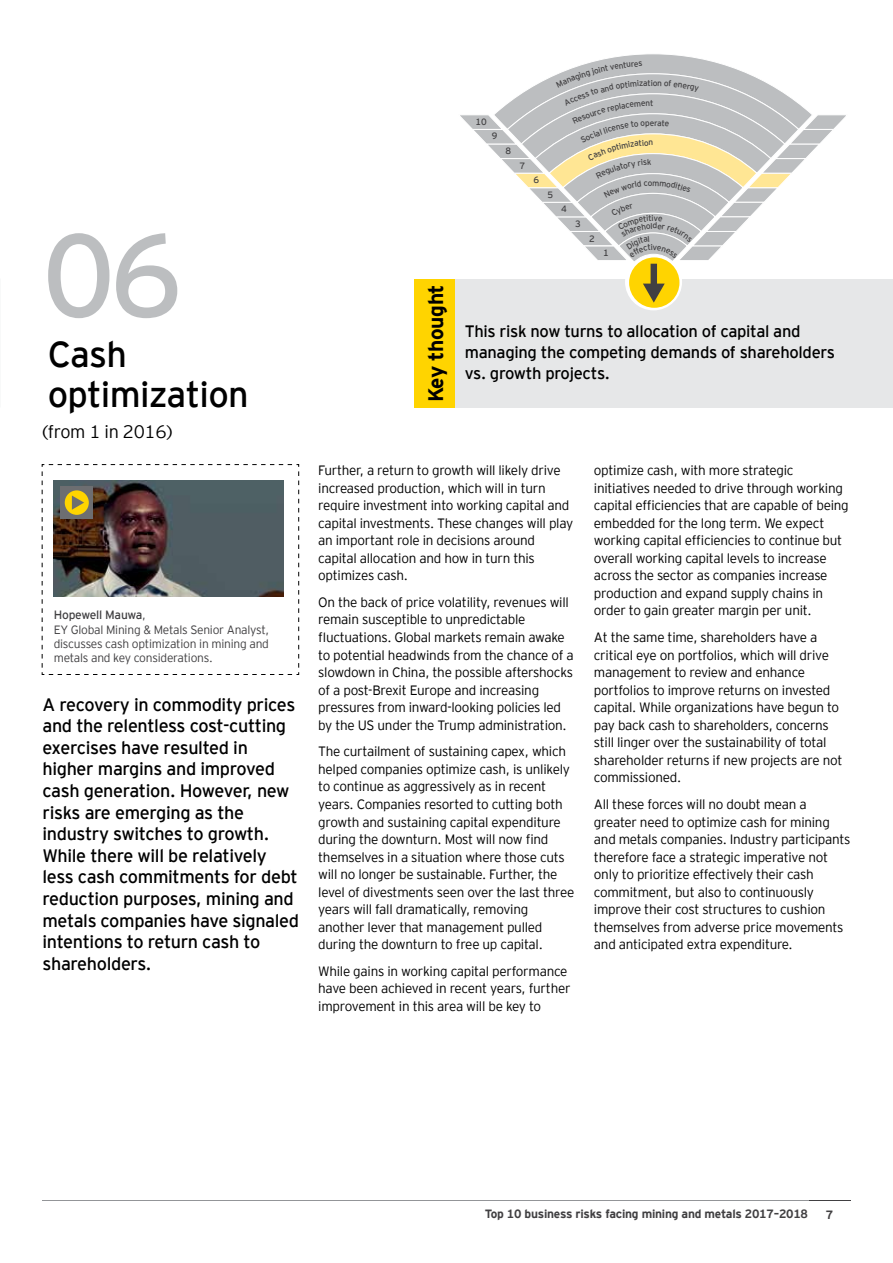
<style>
.page{position:relative;width:893px;height:1263px;background:#fff}
.page>*{position:absolute;margin:0;border:0;box-sizing:border-box;transform-origin:0 0}
.t1{font:117.6px "EY Interstate";color:#bcbec0}
.t2{font:36px/40.5px "EY Interstate";letter-spacing:-.02em;color:#000}
.t3{font:700 21px "EY Interstate";letter-spacing:-.02em;color:#000}
.t4{font:18px/21.6px "EY Interstate";letter-spacing:-.02em;color:#000}
.t5{font:300 18px "EY Interstate";letter-spacing:-.02em;color:#000}
.t6{font:16.5px/21px "EY Interstate";letter-spacing:-.02em;color:#000}
.t7{font:300 13.5px/17.5px "EY Interstate";letter-spacing:-.02em;color:#000}
.t8{font:300 12px/14.4px "EY Interstate";letter-spacing:-.02em;color:#414042}
.t9{font:700 12px "EY Interstate";letter-spacing:-.02em;color:#414042}
.t10{font:9.15px "EY Interstate";color:#414042}
.t11{font:8.25px "EY Interstate";color:#414042}
.s1{font-weight:400}
</style>
<div class="page">
<hr style="left:43px;top:1200px;width:766px;height:1px;background:#939598">
<hr style="left:809px;top:1200px;width:41px;height:1px;background:#414042">
<div style="left:414px;top:279px;width:42px;height:129px;background:#ffd400"></div>
<div style="left:456px;top:279px;width:437px;height:129px;background:#e6e7e8"></div>
<svg style="left:41px;top:464px;width:258px;height:211px"></svg>
<img style="left:54px;top:480px;width:229px;height:117px">
<div style="left:60px;top:486px;width:33px;height:33px;background:#6d6e71"></div>
<div style="left:65px;top:490px;width:24px;height:25px;background:#ffd400;border-radius:50%"></div>
<svg style="left:72px;top:495px;width:12px;height:15px"></svg>
<div style="left:625px;top:253px;width:57px;height:57px;background:#fff;border-radius:50%"></div>
<div style="left:629px;top:257px;width:50px;height:51px;background:#ffd400;border-radius:50%"></div>
<svg style="left:460px;top:54px;width:386px;height:249px"></svg>
<h1 class="t1" style="left:42px;top:192px;width:142px">06</h1>
<h2 class="t2" style="left:48px;top:332px;width:202px">Cash optimization</h2>
<h3 class="t5" style="left:42px;top:418px;width:132px">(from 1 in 2016)</h3>
<p class="t8" style="left:54px;top:607px;width:217px"><span class="s1">Hopewell Mauwa</span>,<br>EY Global Mining &amp; Metals Senior Analyst, discusses cash optimization in mining and metals and key considerations.</p>
<p class="t4" style="left:43px;top:692px;width:258px">A recovery in commodity prices and the relentless cost-cutting exercises have resulted in higher margins and improved cash generation. However, new risks are emerging as the industry switches to growth.<br>While there will be relatively less cash commitments for debt reduction purposes, mining and metals companies have signaled intentions to return cash to shareholders.</p>
<h3 class="t3" style="left:421px;top:402px;width:120px;rotate:-90deg">Key thought</h3>
<p class="t10" style="left:476px;top:115px;width:13px">10</p>
<p class="t10" style="left:492px;top:130px;width:7px">9</p>
<p class="t10" style="left:506px;top:144px;width:7px">8</p>
<p class="t10" style="left:520px;top:159px;width:7px">7</p>
<p class="t10" style="left:533px;top:173px;width:7px">6</p>
<p class="t10" style="left:547px;top:188px;width:7px">5</p>
<p class="t10" style="left:561px;top:203px;width:7px">4</p>
<p class="t10" style="left:575px;top:217px;width:7px">3</p>
<p class="t10" style="left:589px;top:232px;width:7px">2</p>
<p class="t10" style="left:603px;top:246px;width:7px">1</p>
<p class="t11" style="left:651px;top:77px;width:4px">i</p>
<p class="t11" style="left:650px;top:97px;width:5px">t</p>
<p class="t6" style="left:465px;top:320px;width:372px">This risk now turns to allocation of capital and managing the competing demands of shareholders vs. growth projects.</p>
<p class="t7" style="left:318px;top:461px;width:257px">Further, a return to growth will likely drive increased production, which will in turn require investment into working capital and capital investments. These changes will play an important role in decisions around capital allocation and how in turn this optimizes cash.</p>
<p class="t7" style="left:318px;top:592px;width:257px">On the back of price volatility, revenues will remain susceptible to unpredictable fluctuations. Global markets remain awake to potential headwinds from the chance of a slowdown in China, the possible aftershocks of a post-Brexit Europe and increasing pressures from inward-looking policies led by the US under the Trump administration.</p>
<p class="t7" style="left:318px;top:742px;width:258px">The curtailment of sustaining capex, which helped companies optimize cash, is unlikely to continue as aggressively as in recent years. Companies resorted to cutting both growth and sustaining capital expenditure during the downturn. Most will now find themselves in a situation where those cuts will no longer be sustainable. Further, the level of divestments seen over the last three years will fall dramatically, removing another lever that management pulled during the downturn to free up capital.</p>
<p class="t7" style="left:318px;top:961px;width:254px">While gains in working capital performance have been achieved in recent years, further improvement in this area will be key to</p>
<p class="t7" style="left:594px;top:461px;width:256px">optimize cash, with more strategic initiatives needed to drive through working capital efficiencies that are capable of being embedded for the long term. We expect working capital efficiencies to continue but overall working capital levels to increase across the sector as companies increase production and expand supply chains in order to gain greater margin per unit.</p>
<p class="t7" style="left:594px;top:628px;width:250px">At the same time, shareholders have a critical eye on portfolios, which will drive management to review and enhance portfolios to improve returns on invested capital. While organizations have begun to pay back cash to shareholders, concerns still linger over the sustainability of total shareholder returns if new projects are not commissioned.</p>
<p class="t7" style="left:594px;top:795px;width:258px">All these forces will no doubt mean a greater need to optimize cash for mining and metals companies. Industry participants therefore face a strategic imperative not only to prioritize effectively their cash commitment, but also to continuously improve their cost structures to cushion themselves from adverse price movements and anticipated extra expenditure.</p>
<p class="t9" style="left:485px;top:1205px;width:325px">Top 10 business risks facing mining and metals 2017–2018</p>
<p class="t9" style="left:826px;top:1206px;width:9px">7</p>
</div>
